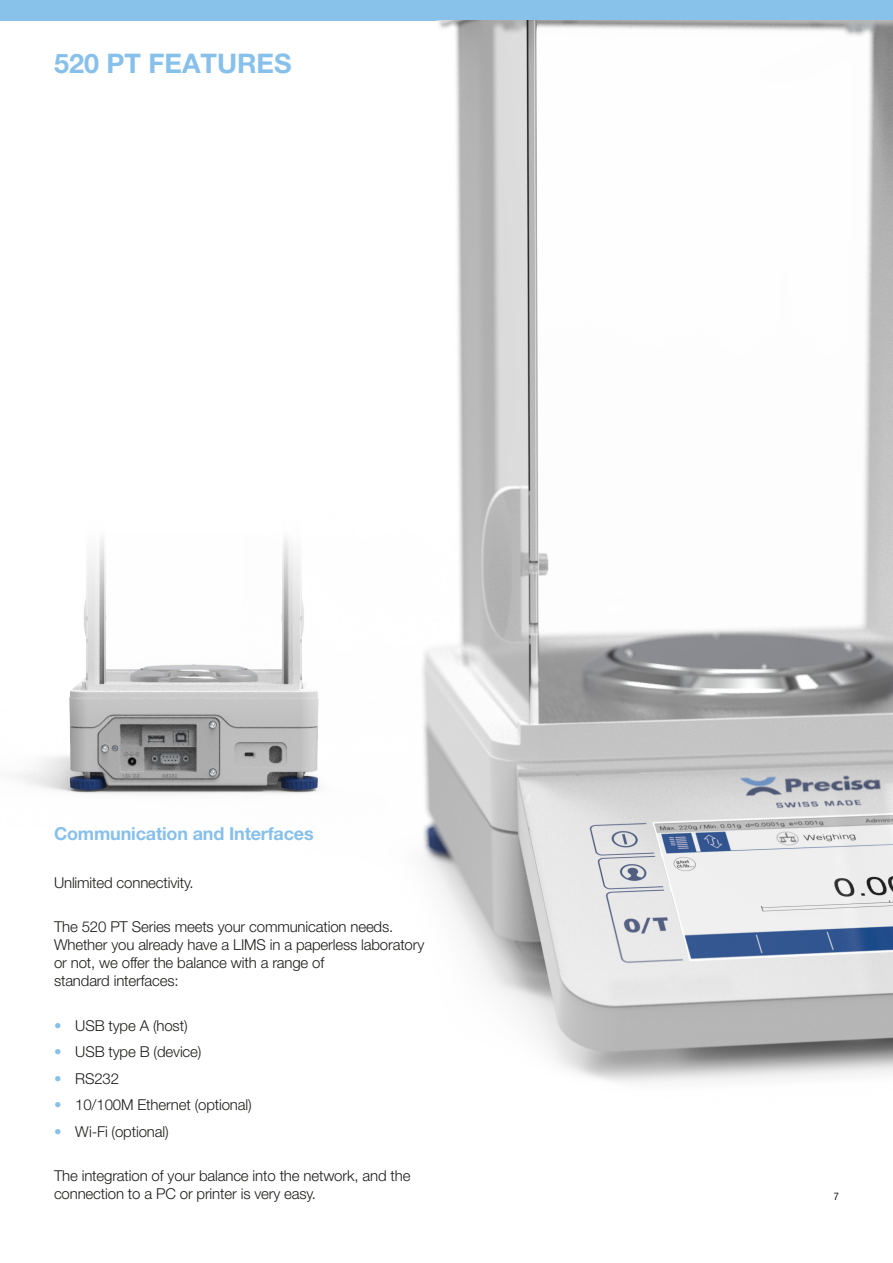
<style>
.page{position:relative;width:893px;height:1263px;background:#fff}
.page>*{position:absolute;margin:0;border:0;box-sizing:border-box;transform-origin:0 0}
.SERIES_NAME_HEADING{font:700 27px "Helvetica Neue LT Pro";color:#87c0ea}
.Intro_text{font:700 18px "Helvetica Neue LT Pro";letter-spacing:-.01em;color:#87c0ea}
.Intro_text-2{font:300 15px/18px "Helvetica Neue LT Pro";letter-spacing:-.01em;color:#1d1d1b}
.t1{font:condensed 10.5px "Helvetica Neue LT Pro";color:#1d1d1b}
.s1{color:#87c0ea}
</style>
<div class="page">
<div style="left:0;top:0;width:893px;height:20px;background:#88c2eb"></div>
<img style="left:242px;top:20px;width:651px;height:1063px">
<img style="left:16px;top:522px;width:371px;height:305px">
<p class="SERIES_NAME_HEADING" style="left:54px;top:47px;width:239px">520 PT FEATURES</p>
<p class="Intro_text" style="left:54px;top:823px;width:261px">Communication and Interfaces</p>
<p class="Intro_text-2" style="left:54px;top:873px;width:141px">Unlimited connectivity.</p>
<p class="Intro_text-2" style="left:54px;top:918px;width:372px">The 520 PT Series meets your communication needs.<br>Whether you already have a LIMS in a paperless laboratory or not, we offer the balance with a range of<br>standard interfaces:</p>
<p class="Intro_text-2" style="left:54px;top:1016px;width:135px"><span class="s1">•</span> USB type A (host)</p>
<p class="Intro_text-2" style="left:54px;top:1043px;width:149px"><span class="s1">•</span> USB type B (device)</p>
<p class="Intro_text-2" style="left:54px;top:1069px;width:67px"><span class="s1">•</span> RS232</p>
<p class="Intro_text-2" style="left:54px;top:1096px;width:199px"><span class="s1">•</span> 10/100M Ethernet (optional)</p>
<p class="Intro_text-2" style="left:54px;top:1122px;width:116px"><span class="s1">•</span> Wi-Fi (optional)</p>
<p class="Intro_text-2" style="left:54px;top:1167px;width:358px">The integration of your balance into the network, and the connection to a PC or printer is very easy.</p>
<p class="t1" style="left:834px;top:1190px;width:7px">7</p>
</div>
